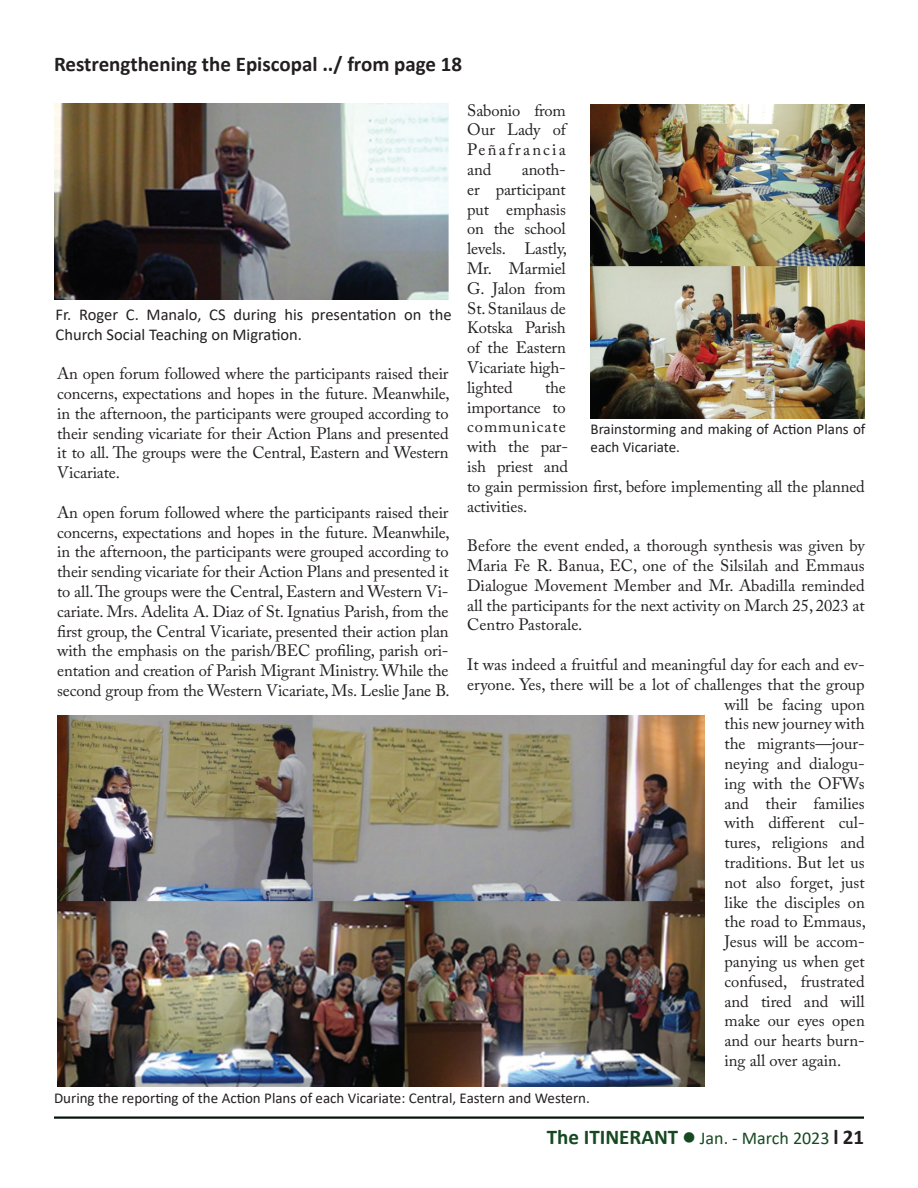
<style>
.page{position:relative;width:918px;height:1188px;background:#fff}
.page>*{position:absolute;margin:0;border:0;box-sizing:border-box;transform-origin:0 0}
.t1{font:700 21px "Calibri";color:#231f20}
.t2{font:18px "Calibri";color:#174921}
.t3{font:16.5px/19.8px "Adobe Caslon Pro";color:#231f20;text-align:justify}
.t4{font:16.5px/19.8px "Calibri";color:#231f20}
.t5{font:15px/18px "Calibri";color:#231f20}
.s1{font-weight:700;font-size:21px}
.s2{font-weight:700;font-size:21px;color:#231f20}
</style>
<div class="page">
<hr style="left:54px;top:1117px;width:810px;height:1px;background:#050706">
<hr style="left:54px;top:1118px;width:810px;height:1px;background:#050706">
<img style="left:590px;top:104px;width:275px;height:314px">
<img style="left:54px;top:103px;width:395px;height:197px">
<img style="left:57px;top:715px;width:648px;height:372px">
<p class="t1" style="left:54px;top:49px;width:410px">Restrengthening the Episcopal ../ from page 18</p>
<p class="t3" style="left:467px;top:100px;width:100px">Sabonio from Our Lady of Peñafrancia and</p>
<p class="t3" style="left:467px;top:159px;width:101px;text-indent:55px">anoth&shy;er participant put emphasis on the school levels. Lastly, Mr. Marmiel G. Jalon from St. Stanilaus de Kotska Parish of the Eastern Vicariate high&shy;lighted</p>
<p class="t4" style="left:56px;top:304px;width:398px">Fr. Roger C. Manalo, CS during his presentation on the<br>Church Social Teaching on Migration.</p>
<p class="t3" style="left:57px;top:364px;width:394px">An open forum followed where the participants raised their concerns, expectations and hopes in the future. Meanwhile, in the afternoon, the participants were grouped according to their sending vicariate for their Action Plans and presented it to all. The groups were the Central, Eastern and Western Vicariate.</p>
<p class="t3" style="left:57px;top:502px;width:394px">An open forum followed where the participants raised their concerns, expectations and hopes in the future. Meanwhile, in the afternoon, the participants were grouped according to their sending vicariate for their Action Plans and presented it to all. The groups were the Central, Eastern and Western Vi&shy;cariate. Mrs. Adelita A. Diaz of St. Ignatius Parish, from the first group, the Central Vicariate, presented their action plan with the emphasis on the parish/BEC profiling, parish ori&shy;entation and creation of Parish Migrant Ministry. While the second group from the Western Vicariate, Ms. Leslie Jane B.</p>
<p class="t3" style="left:467px;top:377px;width:399px;text-align:left;text-indent:78px">the<br>importance to<br>communicate<br>with the par-<br>ish priest and<br>to gain permission first, before implementing all the planned activities.</p>
<p class="t3" style="left:467px;top:536px;width:399px">Before the event ended, a thorough synthesis was given by Maria Fe R. Banua, EC, one of the Silsilah and Emmaus Dialogue Movement Member and Mr. Abadilla reminded all the participants for the next activity on March 25, 2023 at Centro Pastorale.</p>
<p class="t3" style="left:467px;top:654px;width:399px">It was indeed a fruitful and meaningful day for each and ev-</p>
<p class="t3" style="left:467px;top:674px;width:399px">eryone. Yes, there will be a lot of challenges that the group</p>
<p class="t3" style="left:724px;top:694px;width:142px">will be facing upon</p>
<p class="t3" style="left:724px;top:714px;width:142px">this new journey with</p>
<p class="t3" style="left:724px;top:734px;width:142px">the migrants—jour-</p>
<p class="t3" style="left:724px;top:753px;width:142px">neying and dialogu-</p>
<p class="t3" style="left:724px;top:773px;width:142px">ing with the OFWs</p>
<p class="t3" style="left:724px;top:793px;width:142px">and their families</p>
<p class="t3" style="left:724px;top:813px;width:142px">with different cul-</p>
<p class="t3" style="left:724px;top:833px;width:142px">tures, religions and</p>
<p class="t3" style="left:724px;top:852px;width:142px">traditions. But let us</p>
<p class="t3" style="left:724px;top:872px;width:142px">not also forget, just</p>
<p class="t3" style="left:724px;top:892px;width:142px">like the disciples on</p>
<p class="t3" style="left:724px;top:912px;width:143px">the road to Emmaus,</p>
<p class="t3" style="left:724px;top:932px;width:142px">Jesus will be accom-</p>
<p class="t3" style="left:724px;top:951px;width:142px">panying us when get</p>
<p class="t3" style="left:724px;top:971px;width:142px">confused, frustrated</p>
<p class="t3" style="left:724px;top:991px;width:142px">and tired and will</p>
<p class="t3" style="left:724px;top:1011px;width:142px">make our eyes open</p>
<p class="t3" style="left:724px;top:1031px;width:142px">and our hearts burn-</p>
<p class="t3" style="left:724px;top:1050px;width:118px">ing all over again.</p>
<p class="t5" style="left:54px;top:1088px;width:537px">During the reporting of the Action Plans of each Vicariate: Central, Eastern and Western.</p>
<p class="t5" style="left:591px;top:420px;width:277px">Brainstorming and making of Action Plans of each Vicariate.</p>
<p class="t2" style="left:547px;top:1125px;width:293px"><span class="s1">The ITINERANT</span> ● Jan. - March 2023 <span class="s2">l</span></p>
<p class="t1" style="left:843px;top:1122px;width:23px">21</p>
</div>
